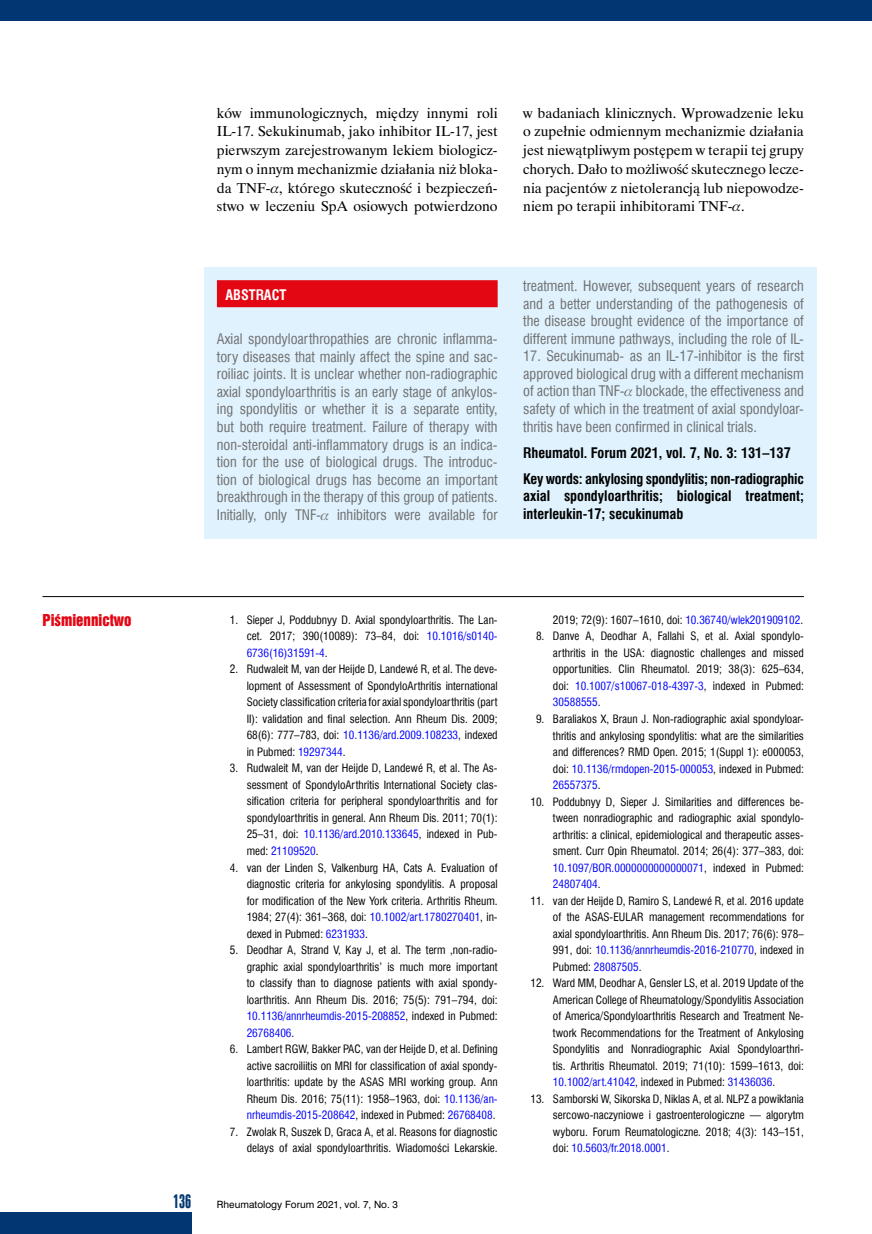
<style>
.page{position:relative;width:872px;height:1234px;background:#fff}
.page>*{position:absolute;margin:0;border:0;box-sizing:border-box;transform-origin:0 0}
.t1{font:18px "Swis 924 EU";color:#003671}
.t2{font:15px "Swis 921 EU";color:#e30613}
.t3{font:14.25px/17.5px "Swis 721 Cn EU";color:#706f6f;text-align:justify}
.t4{font:14.25px/18.8px "Time Ibis EE";color:#000;text-align:justify}
.t5{font:700 14.25px/26.1px "Swis 721 Cn EU";color:#000}
.t6{font:700 14.25px "Swis 721 Cn EU";color:#fff}
.t7{font:11.25px/16.5px "Swis 721 Cn EU";color:#000;text-align:justify}
.t8{font:9.3px "Swis 721 PL";color:#000}
.s1{color:#00f}
</style>
<div class="page">
<div style="left:0;top:0;width:872px;height:21px;background:#003671"></div>
<div style="left:0;top:1212px;width:191px;height:21px;background:#003671"></div>
<div style="left:204px;top:267px;width:612px;height:272px;background:#dff2fd"></div>
<div style="left:217px;top:280px;width:280px;height:27px;background:#e30613"></div>
<hr style="left:43px;top:596px;width:761px;height:1px;background:#000">
<p class="t4" style="left:217px;top:103px;width:282px">ków immunologicznych, między innymi roli IL-17. Sekukinumab, jako inhibitor IL-17, jest pierwszym zarejestrowanym lekiem biologicz&shy;nym o innym mechanizmie działania niż bloka&shy;da TNF- , którego skuteczność i bezpieczeń&shy;stwo w leczeniu SpA osiowych potwierdzono</p>
<p class="t4" style="left:523px;top:103px;width:282px">w badaniach klinicznych. Wprowadzenie leku o zupełnie odmiennym mechanizmie działania jest niewątpliwym postępem w terapii tej grupy chorych. Dało to możliwość skutecznego lecze&shy;nia pacjentów z nietolerancją lub niepowodze&shy;niem po terapii inhibitorami TNF- .</p>
<p class="t6" style="left:225px;top:286px;width:62px">ABSTRACT</p>
<p class="t3" style="left:217px;top:330px;width:282px">Axial spondyloarthropathies are chronic inflamma&shy;tory diseases that mainly affect the spine and sac&shy;roiliac joints. It is unclear whether non-radiographic axial spondyloarthritis is an early stage of ankylos&shy;ing spondylitis or whether it is a separate entity, but both require treatment. Failure of therapy with non-steroidal anti-inflammatory drugs is an indica&shy;tion for the use of biological drugs. The introduc&shy;tion of biological drugs has become an important breakthrough in the therapy of this group of patients.<br>Initially, only TNF- inhibitors were available for</p>
<p class="t3" style="left:523px;top:277px;width:282px">treatment. However, subsequent years of research and a better understanding of the pathogenesis of the disease brought evidence of the importance of different immune pathways, including the role of IL-</p>
<p class="t3" style="left:523px;top:347px;width:282px">17. Secukinumab- as an IL-17-inhibitor is the first approved biological drug with a different mechanism of action than TNF- blockade, the effectiveness and safety of which in the treatment of axial spondyloar&shy;thritis have been confirmed in clinical trials.</p>
<p class="t5" style="left:523px;top:440px;width:282px">Rheumatol. Forum 2021, vol. 7, No. 3: 131–137<br>Key words: ankylosing spondylitis; non-radiographic</p>
<p class="t5" style="left:523px;top:488px;width:282px;line-height:17.5px">axial spondyloarthritis; biological treatment; interleukin-17; secukinumab</p>
<h2 class="t2" style="left:43px;top:610px;width:90px">Piśmiennictwo</h2>
<p class="t7" style="left:247px;top:611px;width:252px;text-indent:-17px">1. Sieper J, Poddubnyy D. Axial spondyloarthritis. The Lan&shy;cet. 2017; 390(10089): 73–84, doi: <span class="s1">10.1016/s0140- 6736(16)31591-4</span>.</p>
<p class="t7" style="left:247px;top:660px;width:252px;text-indent:-17px">2. Rudwaleit M, van der Heijde D, Landewé R, et al. The deve&shy;lopment of Assessment of SpondyloArthritis international Society classification criteria for axial spondyloarthritis (part II): validation and final selection. Ann Rheum Dis. 2009; 68(6): 777–783, doi: <span class="s1">10.1136/ard.2009.108233</span>, indexed in Pubmed: <span class="s1">19297344</span>.</p>
<p class="t7" style="left:247px;top:759px;width:252px;text-indent:-17px">3. Rudwaleit M, van der Heijde D, Landewé R, et al. The As&shy;sessment of SpondyloArthritis International Society clas&shy;sification criteria for peripheral spondyloarthritis and for spondyloarthritis in general. Ann Rheum Dis. 2011; 70(1):<br>25–31, doi: <span class="s1">10.1136/ard.2010.133645</span>, indexed in Pub&shy;med: <span class="s1">21109520</span>.</p>
<p class="t7" style="left:247px;top:858px;width:252px;text-indent:-17px">4. van der Linden S, Valkenburg HA, Cats A. Evaluation of diagnostic criteria for ankylosing spondylitis. A proposal for modification of the New York criteria. Arthritis Rheum.<br>1984; 27(4): 361–368, doi: <span class="s1">10.1002/art.1780270401</span>, in&shy;dexed in Pubmed: <span class="s1">6231933</span>.</p>
<p class="t7" style="left:247px;top:941px;width:252px;text-indent:-17px">5. Deodhar A, Strand V, Kay J, et al. The term ‚non-radio&shy;graphic axial spondyloarthritis’ is much more important to classify than to diagnose patients with axial spondy&shy;loarthritis. Ann Rheum Dis. 2016; 75(5): 791–794, doi:<br><span class="s1">10.1136/annrheumdis-2015-208852</span>, indexed in Pubmed:<br><span class="s1">26768406</span>.</p>
<p class="t7" style="left:247px;top:1040px;width:252px;text-indent:-17px">6. Lambert RGW, Bakker PAC, van der Heijde D, et al. Defining active sacroiliitis on MRI for classification of axial spondy&shy;loarthritis: update by the ASAS MRI working group. Ann Rheum Dis. 2016; 75(11): 1958–1963, doi: <span class="s1">10.1136/an&shy;nrheumdis-2015-208642</span>, indexed in Pubmed: <span class="s1">26768408</span>.</p>
<p class="t7" style="left:230px;top:1123px;width:269px;text-align:right">7. Zwolak R, Suszek D, Graca A, et al. Reasons for diagnostic delays of axial spondyloarthritis. Wiadomości Lekarskie.</p>
<h1 class="t1" style="left:173px;top:1189px;width:20px">136</h1>
<p class="t8" style="left:217px;top:1198px;width:183px">Rheumatology Forum 2021, vol. 7, No. 3</p>
<p class="t7" style="left:553px;top:611px;width:252px">2019; 72(9): 1607–1610, doi: <span class="s1">10.36740/wlek201909102</span>.</p>
<p class="t7" style="left:553px;top:628px;width:252px;text-indent:-17px">8. Danve A, Deodhar A, Fallahi S, et al. Axial spondylo&shy;arthritis in the USA: diagnostic challenges and missed opportunities. Clin Rheumatol. 2019; 38(3): 625–634, doi: <span class="s1">10.1007/s10067-018-4397-3</span>, indexed in Pubmed:<br><span class="s1">30588555</span>.</p>
<p class="t7" style="left:553px;top:710px;width:252px;text-indent:-17px">9. Baraliakos X, Braun J. Non-radiographic axial spondyloar&shy;thritis and ankylosing spondylitis: what are the similarities and differences? RMD Open. 2015; 1(Suppl 1): e000053, doi: <span class="s1">10.1136/rmdopen-2015-000053</span>, indexed in Pubmed:<br><span class="s1">26557375</span>.</p>
<p class="t7" style="left:553px;top:793px;width:252px;text-indent:-23px">10. Poddubnyy D, Sieper J. Similarities and differences be&shy;tween nonradiographic and radiographic axial spondylo&shy;arthritis: a clinical, epidemiological and therapeutic asses&shy;sment. Curr Opin Rheumatol. 2014; 26(4): 377–383, doi:<br><span class="s1">10.1097/BOR.0000000000000071</span>, indexed in Pubmed:<br><span class="s1">24807404</span>.</p>
<p class="t7" style="left:553px;top:892px;width:252px;text-indent:-23px">11. van der Heijde D, Ramiro S, Landewé R, et al. 2016 update of the ASAS-EULAR management recommendations for axial spondyloarthritis. Ann Rheum Dis. 2017; 76(6): 978– 991, doi: <span class="s1">10.1136/annrheumdis-2016-210770</span>, indexed in Pubmed: <span class="s1">28087505</span>.</p>
<p class="t7" style="left:553px;top:974px;width:252px;text-indent:-23px">12. Ward MM, Deodhar A, Gensler LS, et al. 2019 Update of the American College of Rheumatology/Spondylitis Association of America/Spondyloarthritis Research and Treatment Ne&shy;twork Recommendations for the Treatment of Ankylosing Spondylitis and Nonradiographic Axial Spondyloarthri&shy;tis. Arthritis Rheumatol. 2019; 71(10): 1599–1613, doi:<br><span class="s1">10.1002/art.41042</span>, indexed in Pubmed: <span class="s1">31436036</span>.</p>
<p class="t7" style="left:553px;top:1090px;width:252px;text-indent:-23px">13. Samborski W, Sikorska D, Niklas A, et al. NLPZ a powikłania sercowo-naczyniowe i gastroenterologiczne — algorytm wyboru. Forum Reumatologiczne. 2018; 4(3): 143–151, doi: <span class="s1">10.5603/fr.2018.0001</span>.</p>
</div>
